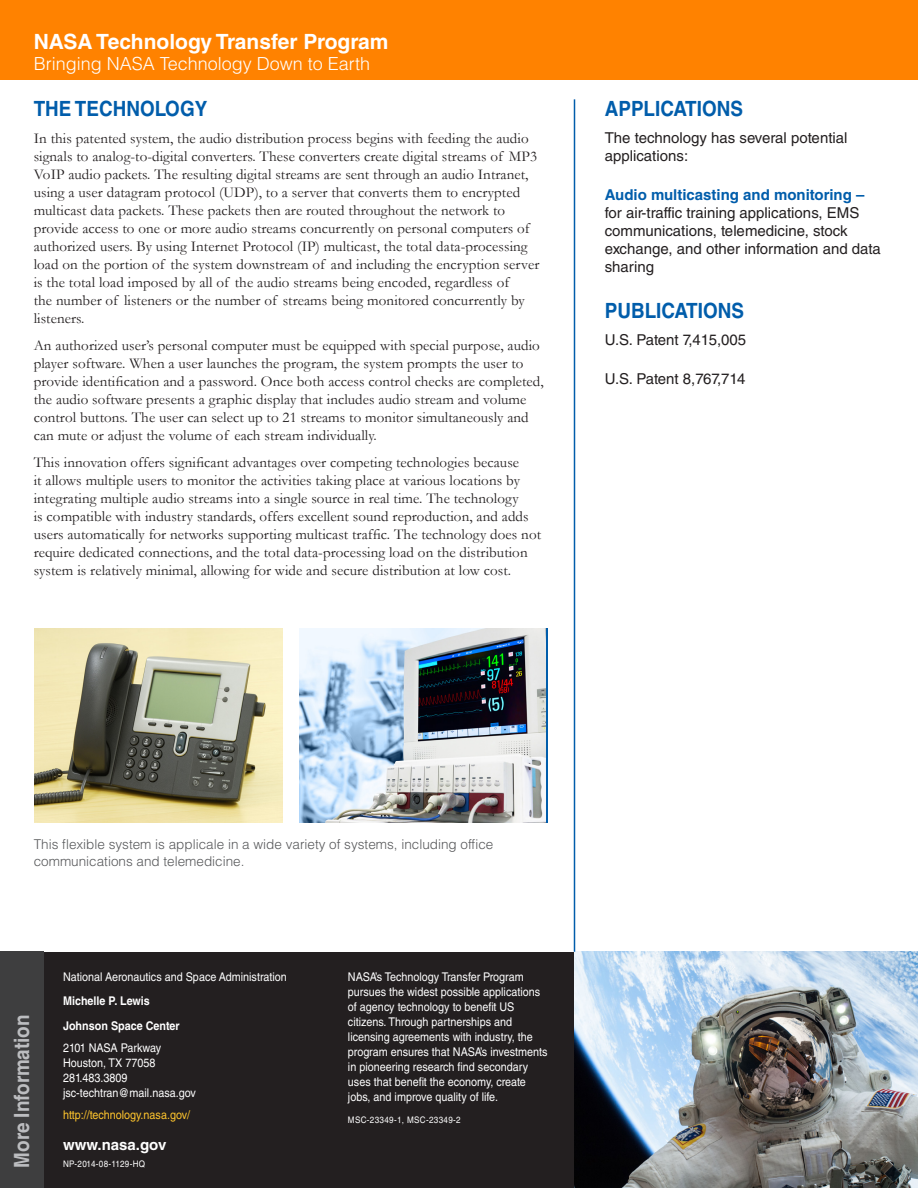
<style>
.page{position:relative;width:918px;height:1188px;background:#fff}
.page>*{position:absolute;margin:0;border:0;box-sizing:border-box;transform-origin:0 0}
.Header_1{font:700 21px "Helvetica LT Std";color:#015dab;scale:.9 1}
.t1{font:700 21px "Helvetica LT Std";color:#fff}
.t2{font:700 21px "Helvetica LT Std";color:#bcbdc0;scale:.9 1}
.t3{font:300 18px "Helvetica LT Std";color:#fff}
.Text_Normal{font:15px/18px "Garamond";letter-spacing:.005em;color:#231f20}
.Text_Side_Bar{font:15px/18px "Helvetica LT Std";color:#231f20}
.www_NASA_gov{font:700 15px "Helvetica LT Std";color:#fff}
.Caption_Option_1{font:300 13.5px/16.5px "Helvetica LT Std";color:#57585a}
.Contact_Name{font:12px/15px "Helvetica LT Std";color:#fff;scale:.9 1}
.Contact_Text{font:12px "Helvetica LT Std";color:#fff;scale:.9 1}
.Contact_Name-2{font:700 12px "Helvetica LT Std";color:#fff;scale:.9 1}
.Email_Contact_text{font:12px "Helvetica LT Std";color:#ffc52d;scale:.9 1}
.publication_number{font:9px "Helvetica LT Std";letter-spacing:.04em;color:#fff;scale:.9 1}
.s1{font-weight:700;color:#015dab}
</style>
<div class="page">
<div style="left:43px;top:952px;width:875px;height:236px;background:#231f20"></div>
<img style="left:575px;top:952px;width:343px;height:236px">
<hr style="left:574px;top:99px;width:1px;height:853px;background:#015dab">
<div style="left:0;top:952px;width:43px;height:236px;background:#3e3e3f"></div>
<div style="left:0;top:0;width:918px;height:80px;background:#ff8200"></div>
<img style="left:34px;top:628px;width:249px;height:195px">
<img style="left:299px;top:628px;width:246px;height:195px">
<h1 class="t1" style="left:34px;top:29px;width:356px">NASA Technology Transfer Program</h1>
<p class="t3" style="left:34px;top:53px;width:338px">Bringing NASA Technology Down to Earth</p>
<p class="Header_1" style="left:34px;top:96px;width:194px">THE TECHNOLOGY</p>
<p class="Text_Normal" style="left:34px;top:129px;width:507px">In this patented system, the audio distribution process begins with feeding the audio signals to analog-to-digital converters. These converters create digital streams of MP3<br>VoIP audio packets. The resulting digital streams are sent through an audio Intranet, using a user datagram protocol (UDP), to a server that converts them to encrypted multicast data packets. These packets then are routed throughout the network to provide access to one or more audio streams concurrently on personal computers of authorized users. By using Internet Protocol (IP) multicast, the total data-processing load on the portion of the system downstream of and including the encryption server is the total load imposed by all of the audio streams being encoded, regardless of<br>the number of listeners or the number of streams being monitored concurrently by listeners.</p>
<p class="Text_Normal" style="left:34px;top:336px;width:512px">An authorized user’s personal computer must be equipped with special purpose, audio player software. When a user launches the program, the system prompts the user to provide identification and a password. Once both access control checks are completed, the audio software presents a graphic display that includes audio stream and volume control buttons. The user can select up to 21 streams to monitor simultaneously and can mute or adjust the volume of each stream individually.</p>
<p class="Text_Normal" style="left:34px;top:453px;width:509px">This innovation offers significant advantages over competing technologies because<br>it allows multiple users to monitor the activities taking place at various locations by integrating multiple audio streams into a single source in real time. The technology<br>is compatible with industry standards, offers excellent sound reproduction, and adds users automatically for networks supporting multicast traffic. The technology does not require dedicated connections, and the total data-processing load on the distribution system is relatively minimal, allowing for wide and secure distribution at low cost.</p>
<p class="Header_1" style="left:605px;top:96px;width:155px">APPLICATIONS</p>
<p class="Text_Side_Bar" style="left:605px;top:129px;width:244px">The technology has several potential applications:</p>
<p class="Text_Side_Bar" style="left:605px;top:185px;width:278px"><span class="s1">Audio multicasting and monitoring – </span>for air-traffic training applications, EMS communications, telemedicine, stock exchange, and other information and data sharing</p>
<p class="Header_1" style="left:605px;top:298px;width:156px">PUBLICATIONS</p>
<p class="Text_Side_Bar" style="left:605px;top:331px;width:143px">U.S. Patent 7,415,005</p>
<p class="Text_Side_Bar" style="left:605px;top:369px;width:142px">U.S. Patent 8,767,714</p>
<p class="Caption_Option_1" style="left:34px;top:836px;width:461px">This flexible system is applicale in a wide variety of systems, including office communications and telemedicine.</p>
<h1 class="t2" style="left:9px;top:1168px;width:172px;rotate:-90deg">More Information</h1>
<p class="Contact_Text" style="left:63px;top:969px;width:250px">National Aeronautics and Space Administration</p>
<p class="Contact_Name-2" style="left:63px;top:994px;width:98px">Michelle P. Lewis</p>
<p class="Contact_Name-2" style="left:63px;top:1019px;width:131px">Johnson Space Center</p>
<p class="Contact_Name" style="left:63px;top:1040px;width:149px">2101 NASA Parkway<br>Houston, TX 77058<br>281.483.3809 jsc-techtran@mail.nasa.gov</p>
<p class="Email_Contact_text" style="left:63px;top:1107px;width:143px">http://technology.nasa.gov/</p>
<p class="www_NASA_gov" style="left:63px;top:1136px;width:105px">www.nasa.gov</p>
<p class="publication_number" style="left:63px;top:1159px;width:93px">NP-2014-08-1129-HQ</p>
<p class="Contact_Name" style="left:348px;top:969px;width:223px">NASA’s Technology Transfer Program pursues the widest possible applications of agency technology to benefit US citizens. Through partnerships and licensing agreements with industry, the program ensures that NASA’s investments in pioneering research find secondary uses that benefit the economy, create jobs, and improve quality of life.</p>
<p class="publication_number" style="left:348px;top:1114px;width:127px">MSC-23349-1, MSC-23349-2</p>
</div>
